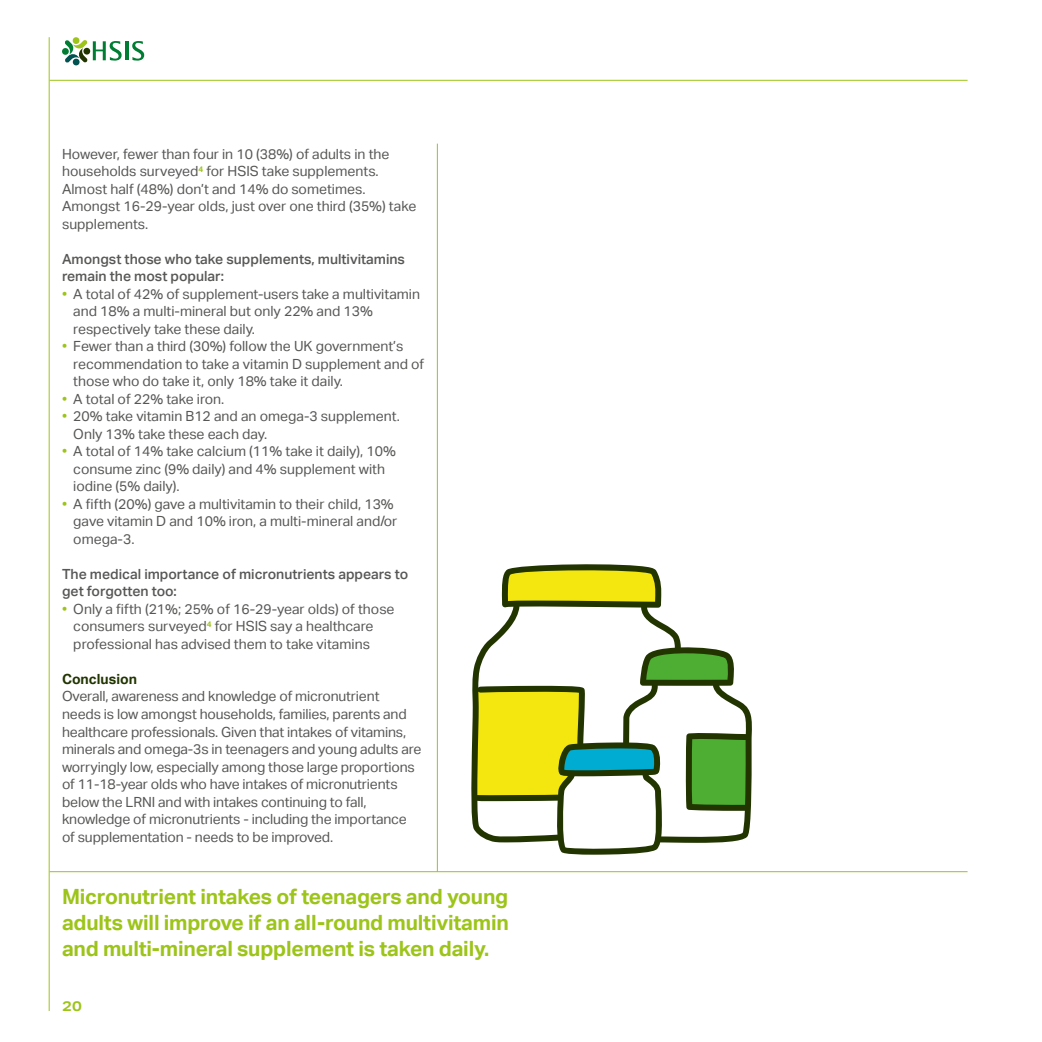
<style>
.page{position:relative;width:1042px;height:1042px;background:#fff}
.page>*{position:absolute;margin:0;border:0;box-sizing:border-box;transform-origin:0 0}
.t1{font:700 21px/26.2px "Aktiv Grotesk";letter-spacing:-.01em;color:#9dc41a;text-align:justify}
.t2{font:14px/17.5px "Aktiv Grotesk";color:#575756}
.t3{font:500 14px/17.5px "Aktiv Grotesk";color:#575756}
.t4{font:700 14px "Aktiv Grotesk";color:#223500}
.t5{font:700 14px "Aktiv Grotesk Ex";color:#9dc41a}
.s1{color:#9dc41a}
</style>
<div class="page">
<hr style="left:50px;top:80px;width:917px;height:1px;background:#9dc41a">
<hr style="left:49px;top:37px;width:1px;height:974px;background:#9dc41a">
<hr style="left:125px;top:41px;width:3px;height:19px;background:#007d32">
<svg style="left:132px;top:41px;width:12px;height:20px"></svg>
<svg style="left:62px;top:37px;width:60px;height:28px"></svg>
<hr style="left:50px;top:871px;width:917px;height:1px;background:#9dc41a">
<hr style="left:437px;top:144px;width:1px;height:727px;background:#9dc41a">
<svg style="left:471px;top:564px;width:281px;height:290px"></svg>
<svg style="left:477px;top:569px;width:269px;height:280px"></svg>
<p class="t2" style="left:62px;top:145px;width:356px">However, fewer than four in 10 (38%) of adults in the households surveyed<sup>4</sup> for HSIS take supplements.<br>Almost half (48%) don’t and 14% do sometimes.<br>Amongst 16-29-year olds, just over one third (35%) take supplements.</p>
<p class="t3" style="left:62px;top:250px;width:344px">Amongst those who take supplements, multivitamins remain the most popular:</p>
<p class="t2" style="left:73px;top:285px;width:348px;text-indent:-11px"><span class="s1">•</span> A total of 42% of supplement-users take a multivitamin and 18% a multi-mineral but only 22% and 13% respectively take these daily.</p>
<p class="t2" style="left:73px;top:338px;width:352px;text-indent:-11px"><span class="s1">•</span> Fewer than a third (30%) follow the UK government’s recommendation to take a vitamin D supplement and of those who do take it, only 18% take it daily.</p>
<p class="t2" style="left:62px;top:390px;width:164px"><span class="s1">•</span> A total of 22% take iron.</p>
<p class="t2" style="left:73px;top:408px;width:328px;text-indent:-11px"><span class="s1">•</span> 20% take vitamin B12 and an omega-3 supplement.<br>Only 13% take these each day.</p>
<p class="t2" style="left:73px;top:443px;width:324px;text-indent:-11px"><span class="s1">•</span> A total of 14% take calcium (11% take it daily), 10% consume zinc (9% daily) and 4% supplement with iodine (5% daily).</p>
<p class="t2" style="left:73px;top:495px;width:326px;text-indent:-11px"><span class="s1">•</span> A fifth (20%) gave a multivitamin to their child, 13% gave vitamin D and 10% iron, a multi-mineral and/or omega-3.</p>
<p class="t3" style="left:62px;top:565px;width:348px">The medical importance of micronutrients appears to get forgotten too:</p>
<p class="t2" style="left:73px;top:600px;width:323px;text-indent:-11px"><span class="s1">•</span> Only a fifth (21%; 25% of 16-29-year olds) of those consumers surveyed<sup>4</sup> for HSIS say a healthcare professional has advised them to take vitamins</p>
<p class="t4" style="left:62px;top:671px;width:76px">Conclusion</p>
<p class="t2" style="left:62px;top:688px;width:361px">Overall, awareness and knowledge of micronutrient needs is low amongst households, families, parents and healthcare professionals. Given that intakes of vitamins, minerals and omega-3s in teenagers and young adults are worryingly low, especially among those large proportions of 11-18-year olds who have intakes of micronutrients below the LRNI and with intakes continuing to fall, knowledge of micronutrients - including the importance of supplementation - needs to be improved.</p>
<h1 class="t1" style="left:62px;top:883px;width:448px">Micronutrient intakes of teenagers and young adults will improve if an all-round multivitamin and multi-mineral supplement is taken daily.</h1>
<p class="t5" style="left:62px;top:997px;width:21px">20</p>
</div>
